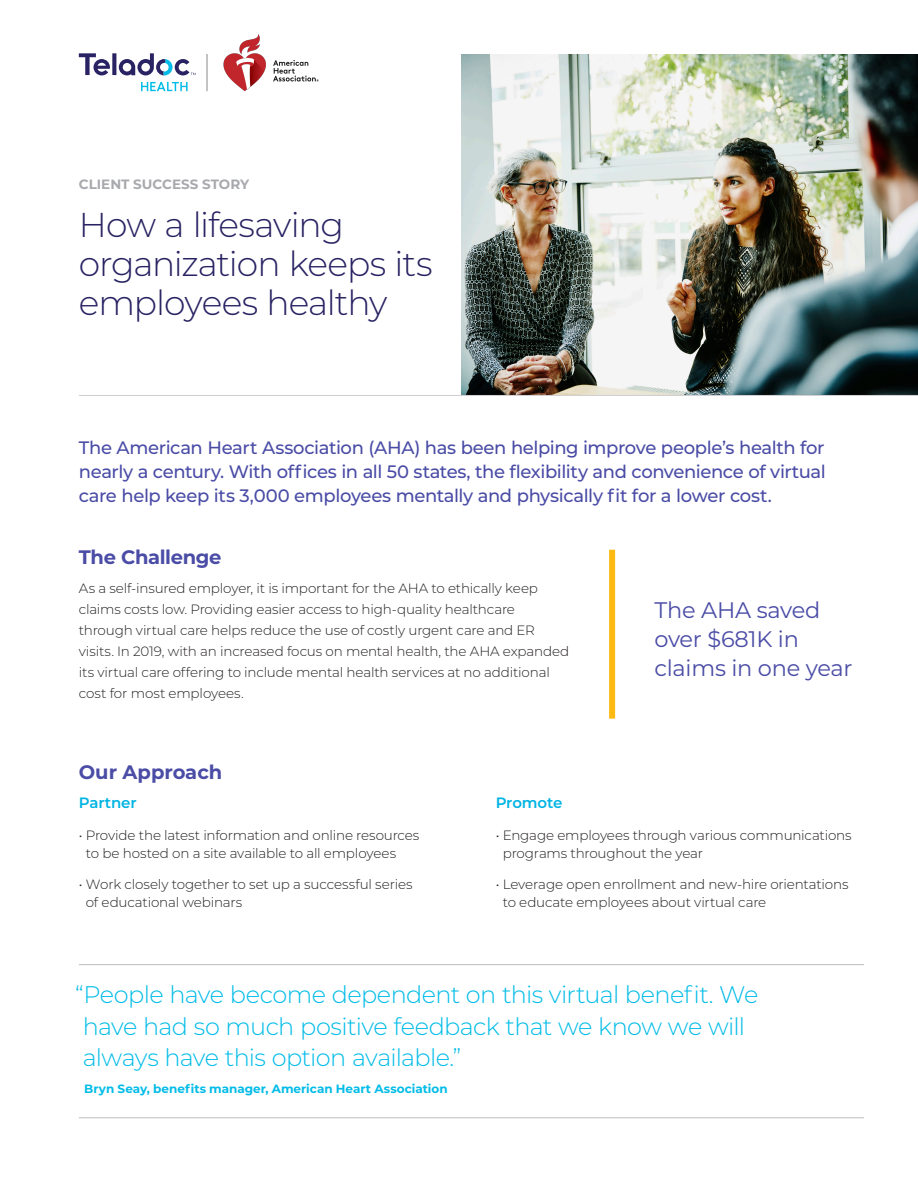
<style>
.page{position:relative;width:918px;height:1188px;background:#fff}
.page>*{position:absolute;margin:0;border:0;box-sizing:border-box;transform-origin:0 0}
.t1{font:300 34.5px/39px "Montserrat";letter-spacing:-.03em;color:#292363}
.t2{font:300 24px/31.5px "Montserrat";letter-spacing:-.025em;color:#02bce8}
.t3{font:22.5px/29.1px "Montserrat";letter-spacing:-.01em;color:#4a4ca6}
.t4{font:700 19.5px "Montserrat";letter-spacing:-.015em;color:#4a4ca6}
.t5{font:500 18px/24px "Montserrat";letter-spacing:-.02em;color:#4a4ca6;text-align:justify}
.t6{font:600 15px "Montserrat";letter-spacing:-.01em;color:#00b4e3}
.t7{font:300 13.5px/21px "Montserrat";letter-spacing:-.01em;color:#231f20}
.t8{font:700 13.5px "Montserrat";color:#a8a9ad}
.t9{font:700 12px "Montserrat";color:#02bce8}
</style>
<div class="page">
<img style="left:461px;top:54px;width:457px;height:341px">
<svg style="left:79px;top:53px;width:116px;height:38px"></svg>
<hr style="left:79px;top:395px;width:839px;height:1px;background:#d0ced0">
<div style="left:609px;top:550px;width:6px;height:169px;background:#fcba13"></div>
<hr style="left:79px;top:964px;width:785px;height:1px;background:#bcbdc0">
<hr style="left:79px;top:1118px;width:785px;height:1px;background:#bcbdc0">
<img style="left:223px;top:34px;width:96px;height:57px">
<hr style="left:207px;top:54px;width:1px;height:37px;background:#8a8a8e">
<p class="t8" style="left:79px;top:174px;width:172px">CLIENT SUCCESS STORY</p>
<p class="t1" style="left:79px;top:204px;width:355px">How a lifesaving organization keeps its employees healthy</p>
<p class="t5" style="left:79px;top:435px;width:748px">The American Heart Association (AHA) has been helping improve people’s health for nearly a century. With offices in all 50 states, the flexibility and convenience of virtual care help keep its 3,000 employees mentally and physically fit for a lower cost.</p>
<p class="t4" style="left:79px;top:543px;width:144px">The Challenge</p>
<p class="t7" style="left:79px;top:577px;width:492px">As a self-insured employer, it is important for the AHA to ethically keep claims costs low. Providing easier access to high-quality healthcare through virtual care helps reduce the use of costly urgent care and ER visits. In 2019, with an increased focus on mental health, the AHA expanded its virtual care offering to include mental health services at no additional cost for most employees.</p>
<p class="t4" style="left:79px;top:758px;width:145px">Our Approach</p>
<p class="t3" style="left:654px;top:595px;width:200px">The AHA saved over $681K in claims in one year</p>
<p class="t6" style="left:79px;top:792px;width:59px">Partner</p>
<p class="t7" style="left:86px;top:826px;width:335px;line-height:18px;text-indent:-7px">• Provide the latest information and online resources to be hosted on a site available to all employees</p>
<p class="t7" style="left:86px;top:875px;width:328px;line-height:18px;text-indent:-7px">• Work closely together to set up a successful series of educational webinars</p>
<p class="t6" style="left:496px;top:792px;width:68px">Promote</p>
<p class="t7" style="left:503px;top:826px;width:351px;line-height:18px;text-indent:-7px">• Engage employees through various communications programs throughout the year</p>
<p class="t7" style="left:503px;top:875px;width:347px;line-height:18px;text-indent:-7px">• Leverage open enrollment and new-hire orientations to educate employees about virtual care</p>
<p class="t2" style="left:83px;top:978px;width:677px;text-indent:-8px">“People have become dependent on this virtual benefit. We have had so much positive feedback that we know we will always have this option available.”</p>
<p class="t9" style="left:84px;top:1080px;width:365px">Bryn Seay, benefits manager, American Heart Association</p>
</div>
